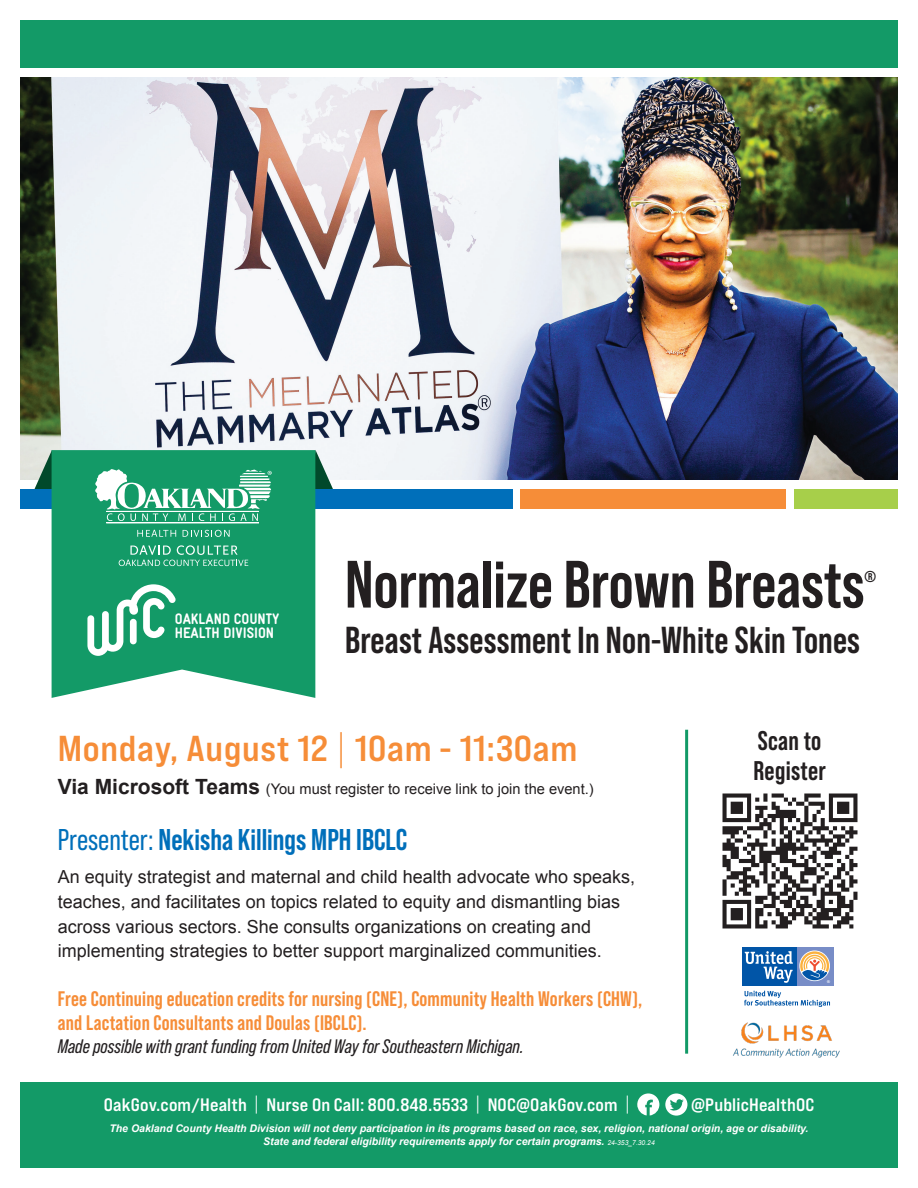
<style>
.page{position:relative;width:918px;height:1188px;background:#fff}
.page>*{position:absolute;margin:0;border:0;box-sizing:border-box;transform-origin:0 0}
.t1{font:700 66.75px "Bebas Neue Pro";color:#231f20}
.t2{font:700 37.5px "Bebas Neue Pro";letter-spacing:.005em;color:#231f20}
.t3{font:36px "Bebas Neue Pro Exp Bd";letter-spacing:.02em;color:#f68d38}
.t4{font:700 30px "Bebas Neue Pro";color:#006fba}
.t5{font:700 27px/30px "Bebas Neue Pro";letter-spacing:.01em;color:#231f20}
.t6{font:700 21px/23.4px "Bebas Neue Pro";letter-spacing:.01em;color:#f68d38}
.t7{font:italic 19.5px "Bebas Neue Pro";color:#231f20}
.t8{font:18px/24.6px "Arial";color:#231f20}
.t9{font:18px "Bebas Neue Pro Exp Bd";letter-spacing:.01em;color:#fff}
.t10{font:700 15.75px "Bebas Neue Pro";color:#231f20}
.t11{font:900 15.3px/14.5px "WIC Gravur Condensed";color:#fff}
.t12{font:14.7px "Arial";color:#231f20}
.t13{font:italic 700 10.5px "Arial";color:#fff}
.t14{font:700 3.9px "Arial";color:#fff}
.s1{font-family:"Bebas Neue Pro"}
.s2{font-weight:700;font-size:21px}
.s3{font-weight:400}
.s4{font-family:"Bebas Neue Pro Middle"}
.s5{font-weight:400;font-size:6.75px}
</style>
<div class="page">
<img style="left:20px;top:78px;width:878px;height:401px">
<div style="left:520px;top:490px;width:266px;height:19px;background:#f68d38"></div>
<div style="left:20px;top:20px;width:878px;height:48px;background:#139a67"></div>
<div style="left:794px;top:490px;width:104px;height:19px;background:#a7cf4a"></div>
<svg style="left:315px;top:450px;width:20px;height:40px"></svg>
<svg style="left:33px;top:450px;width:19px;height:40px"></svg>
<div style="left:20px;top:490px;width:493px;height:19px;background:#006fba"></div>
<svg style="left:52px;top:450px;width:263px;height:248px;background:#27a273"></svg>
<hr style="left:106px;top:523px;width:153px;height:1px;background:#fff">
<svg style="left:95px;top:469px;width:177px;height:52px;background:#5cb996"></svg>
<svg style="left:137px;top:530px;width:39px;height:7px"></svg>
<svg style="left:183px;top:530px;width:47px;height:7px"></svg>
<svg style="left:119px;top:545px;width:129px;height:21px;background:#40ad84"></svg>
<svg style="left:87px;top:584px;width:89px;height:72px"></svg>
<div style="left:20px;top:1082px;width:878px;height:86px;background:#139a67"></div>
<svg style="left:665px;top:1093px;width:22px;height:23px"></svg>
<svg style="left:637px;top:1093px;width:22px;height:23px"></svg>
<hr style="left:685px;top:730px;width:3px;height:324px;background:#139a67">
<img style="left:722px;top:793px;width:136px;height:136px">
<svg style="left:742px;top:947px;width:92px;height:39px"></svg>
<div style="left:796px;top:947px;width:37px;height:38px;background:#788dc7"></div>
<svg style="left:799px;top:950px;width:31px;height:31px"></svg>
<svg style="left:800px;top:951px;width:29px;height:29px"></svg>
<div style="left:742px;top:947px;width:54px;height:38px;background:#0155a7"></div>
<svg style="left:745px;top:951px;width:48px;height:32px"></svg>
<svg style="left:744px;top:991px;width:86px;height:16px"></svg>
<img style="left:733px;top:1022px;width:107px;height:36px">
<p class="t11" style="left:175px;top:611px;width:106px">OAKLAND COUNTY<br>HEALTH DIVISION</p>
<p class="t1" style="left:345px;top:546px;width:521px">Normalize Brown Breasts</p>
<p class="t10" style="left:865px;top:568px;width:13px">®</p>
<p class="t2" style="left:345px;top:618px;width:517px">Breast Assessment In Non-White Skin Tones</p>
<p class="t3" style="left:58px;top:726px;width:521px">Monday, August 12 <span class="s1">|</span> 10am - 11:30am</p>
<p class="t12" style="left:58px;top:779px;width:537px"><span class="s2">Via Microsoft Teams</span> (You must register to receive link to join the event.)</p>
<p class="t4" style="left:58px;top:823px;width:351px"><span class="s3">Presenter:</span> Nekisha Killings MPH IBCLC</p>
<p class="t8" style="left:58px;top:865px;width:579px">An equity strategist and maternal and child health advocate who speaks, teaches, and facilitates on topics related to equity and dismantling bias across various sectors. She consults organizations on creating and implementing strategies to better support marginalized communities.</p>
<p class="t6" style="left:58px;top:987px;width:586px">Free Continuing education credits for nursing (CNE), Community Health Workers (CHW), and Lactation Consultants and Doulas (IBCLC).</p>
<p class="t7" style="left:58px;top:1036px;width:467px">Made possible with grant funding from United Way for Southeastern Michigan.</p>
<p class="t5" style="left:753px;top:725px;width:74px">Scan to<br>Register</p>
<p class="t14" style="left:827px;top:979px;width:4px">®</p>
<p class="t9" style="left:104px;top:1094px;width:528px">OakGov.com/Health <span class="s4">|</span> Nurse On Call: 800.848.5533 <span class="s4">|</span> NOC@OakGov.com <span class="s4">|</span></p>
<p class="t9" style="left:691px;top:1094px;width:125px">@PublicHealthOC</p>
<p class="t13" style="left:109px;top:1121px;width:701px">The Oakland County Health Division will not deny participation in its programs based on race, sex, religion, national origin, age or disability.</p>
<p class="t13" style="left:263px;top:1134px;width:393px">State and federal eligibility requirements apply for certain programs. <span class="s5">24-353_7.30.24</span></p>
</div>
